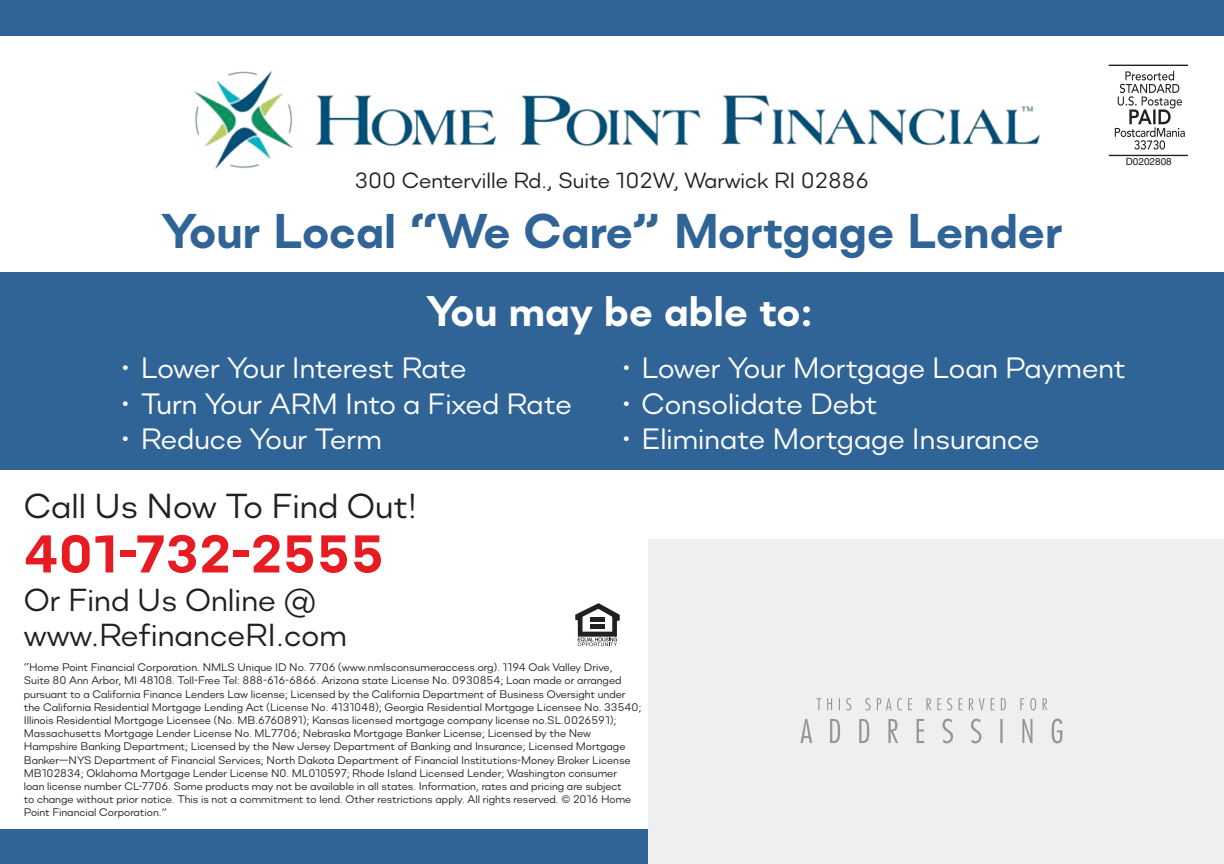
<style>
.page{position:relative;width:1224px;height:864px;background:#fff}
.page>*{position:absolute;margin:0;border:0;box-sizing:border-box;transform-origin:0 0}
.t1{font:700 53px "Mercenary";color:#e71b22}
.t2{font:700 48.8px "Mercenary";color:#306497}
.t3{font:700 42.8px "Mercenary";color:#fff}
.t4{font:34.6px "Mercenary";color:#231f20}
.t5{font:31.8px/35.4px "Mercenary";color:#231f20}
.t6{font:29.4px "Mercenary";color:#fff}
.t7{font:29.4px "Mercenary";letter-spacing:-.02em;color:#fff}
.t8{font:22px "Mercenary";color:#231f20}
.t9{font:11px/13.2px "Mercenary";color:#231f20}
.t10{font:10px "Helvetica LT Std";color:#231f20}
</style>
<div class="page">
<div style="left:0;top:272px;width:1224px;height:198px;background:#306497"></div>
<img style="left:194px;top:70px;width:846px;height:99px">
<svg style="left:575px;top:603px;width:45px;height:43px"></svg>
<div style="left:0;top:0;width:1224px;height:36px;background:#306497"></div>
<div style="left:0;top:829px;width:1224px;height:35px;background:#306497"></div>
<svg style="left:1115px;top:71px;width:70px;height:79px"></svg>
<hr style="left:1109px;top:65px;width:79px;height:1px;background:#231f20">
<hr style="left:1109px;top:155px;width:79px;height:1px;background:#231f20">
<div style="left:648px;top:539px;width:576px;height:325px;background:#eeeff0"></div>
<svg style="left:800px;top:719px;width:262px;height:24px"></svg>
<svg style="left:817px;top:698px;width:230px;height:12px"></svg>
<p class="t8" style="left:355px;top:167px;width:516px">300 Centerville Rd., Suite 102W, Warwick RI 02886</p>
<p class="t2" style="left:162px;top:201px;width:902px">Your Local “We Care” Mortgage Lender</p>
<p class="t3" style="left:426px;top:285px;width:388px">You may be able to:</p>
<p class="t10" style="left:1126px;top:156px;width:48px">D0202808</p>
<p class="t7" style="left:121px;top:350px;width:347px">• Lower Your Interest Rate</p>
<p class="t6" style="left:121px;top:385px;width:452px">• Turn Your ARM Into a Fixed Rate</p>
<p class="t6" style="left:121px;top:420px;width:262px">• Reduce Your Term</p>
<p class="t4" style="left:24px;top:484px;width:395px">Call Us Now To Find Out!</p>
<p class="t1" style="left:24px;top:522px;width:362px">401-732-2555</p>
<p class="t5" style="left:24px;top:581px;width:325px">Or Find Us Online @ www.RefinanceRI.com</p>
<p class="t6" style="left:622px;top:350px;width:506px">• Lower Your Mortgage Loan Payment</p>
<p class="t6" style="left:622px;top:385px;width:257px">• Consolidate Debt</p>
<p class="t6" style="left:622px;top:420px;width:419px">• Eliminate Mortgage Insurance</p>
<p class="t9" style="left:24px;top:660px;width:619px">“Home Point Financial Corporation. NMLS Unique ID No. 7706 (www.nmlsconsumeraccess.org). 1194 Oak Valley Drive,<br>Suite 80 Ann Arbor, MI 48108. Toll-Free Tel: 888-616-6866. Arizona state License No. 0930854; Loan made or arranged pursuant to a California Finance Lenders Law license; Licensed by the California Department of Business Oversight under the California Residential Mortgage Lending Act (License No. 4131048); Georgia Residential Mortgage Licensee No. 33540; Illinois Residential Mortgage Licensee (No. MB.6760891); Kansas licensed mortgage company license no.SL.0026591); Massachusetts Mortgage Lender License No. ML7706; Nebraska Mortgage Banker License; Licensed by the New Hampshire Banking Department; Licensed by the New Jersey Department of Banking and Insurance; Licensed Mortgage Banker—NYS Department of Financial Services; North Dakota Department of Financial Institutions-Money Broker License MB102834; Oklahoma Mortgage Lender License N0. ML010597; Rhode Island Licensed Lender; Washington consumer<br>loan license number CL-7706. Some products may not be available in all states. Information, rates and pricing are subject<br>to change without prior notice. This is not a commitment to lend. Other restrictions apply. All rights reserved. © 2016 Home Point Financial Corporation.”</p>
</div>
